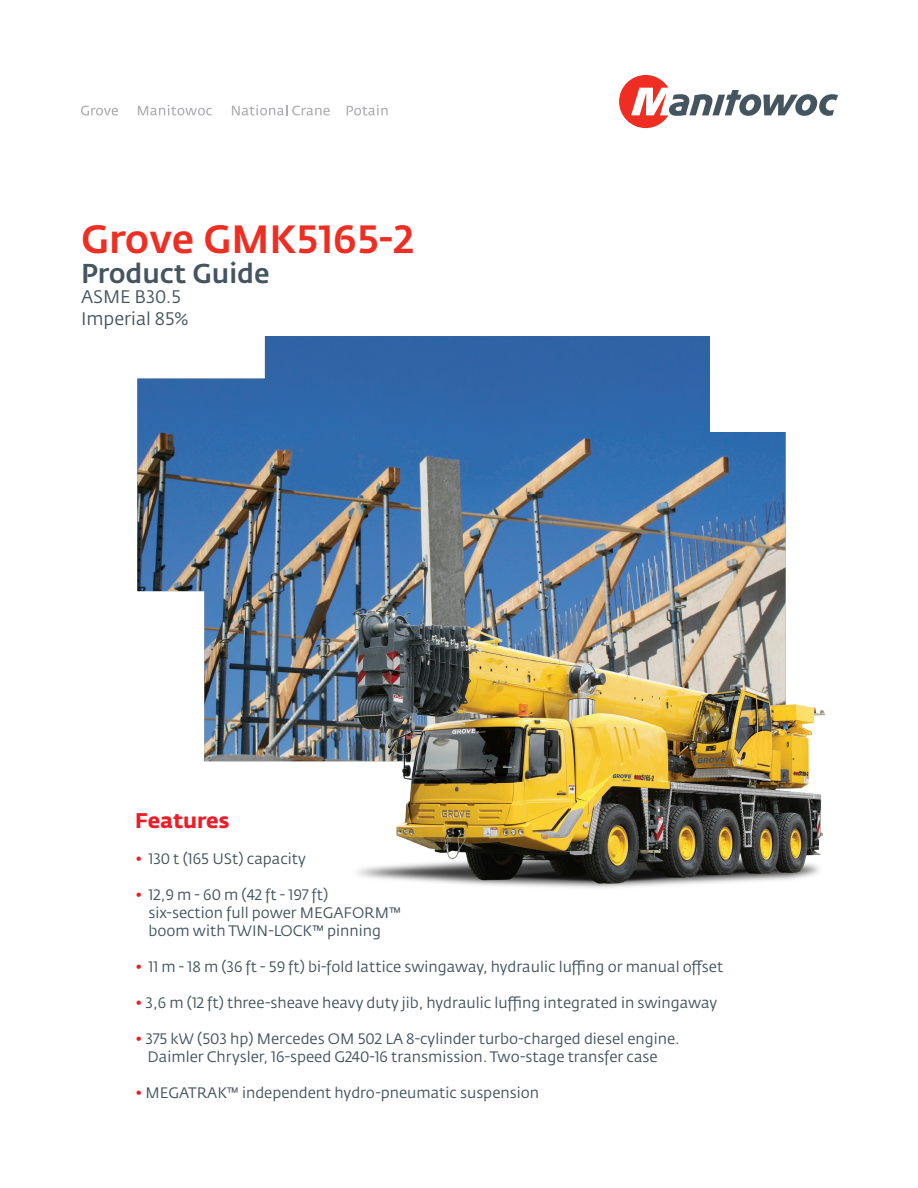
<style>
.page{position:relative;width:918px;height:1188px;background:#fff}
.page>*{position:absolute;margin:0;border:0;box-sizing:border-box;transform-origin:0 0}
.t1{font:500 39px "Fedra Sans Pro";color:#ee2e22}
.t2{font:500 27px "Fedra Sans Pro";color:#45555f}
.t3{font:700 21px "Fedra Sans Pro";color:#ee1c28}
.t4{font:18px "Fedra Sans Pro";color:#45555f}
.t5{font:15px/18px "Fedra Sans Pro";color:#41525c}
.s1{color:#ee1c28}
</style>
<div class="page">
<svg style="left:81px;top:106px;width:37px;height:10px"></svg>
<svg style="left:138px;top:105px;width:74px;height:11px"></svg>
<svg style="left:232px;top:105px;width:98px;height:11px"></svg>
<svg style="left:347px;top:105px;width:41px;height:11px"></svg>
<svg style="left:619px;top:75px;width:219px;height:53px"></svg>
<img style="left:137px;top:336px;width:649px;height:425px">
<img style="left:302px;top:597px;width:524px;height:291px">
<p class="t1" style="left:81px;top:215px;width:335px">Grove GMK5165-2</p>
<p class="t2" style="left:81px;top:257px;width:190px">Product Guide</p>
<p class="t4" style="left:81px;top:285px;width:102px">ASME B30.5</p>
<p class="t4" style="left:81px;top:307px;width:109px">Imperial 85%</p>
<p class="t3" style="left:135px;top:808px;width:96px">Features</p>
<p class="t5" style="left:135px;top:850px;width:172px"><span class="s1">•</span> 130 t (165 USt) capacity</p>
<p class="t5" style="left:148px;top:886px;width:254px;text-indent:-14px"><span class="s1">•</span> 12,9 m - 60 m (42 ft - 197 ft) six-section full power MEGAFORM™ boom with TWIN-LOCK™ pinning</p>
<p class="t5" style="left:135px;top:958px;width:590px"><span class="s1">•</span> 11 m - 18 m (36 ft - 59 ft) bi-fold lattice swingaway, hydraulic luffing or manual offset</p>
<p class="t5" style="left:135px;top:994px;width:584px"><span class="s1">•</span> 3,6 m (12 ft) three-sheave heavy duty jib, hydraulic luffing integrated in swingaway</p>
<p class="t5" style="left:135px;top:1030px;width:546px"><span class="s1">•</span> 375 kW (503 hp) Mercedes OM 502 LA 8-cylinder turbo-charged diesel engine.</p>
<p class="t5" style="left:148px;top:1048px;width:512px">Daimler Chrysler, 16-speed G240-16 transmission. Two-stage transfer case</p>
<p class="t5" style="left:135px;top:1084px;width:406px"><span class="s1">•</span> MEGATRAK™ independent hydro-pneumatic suspension</p>
</div>
